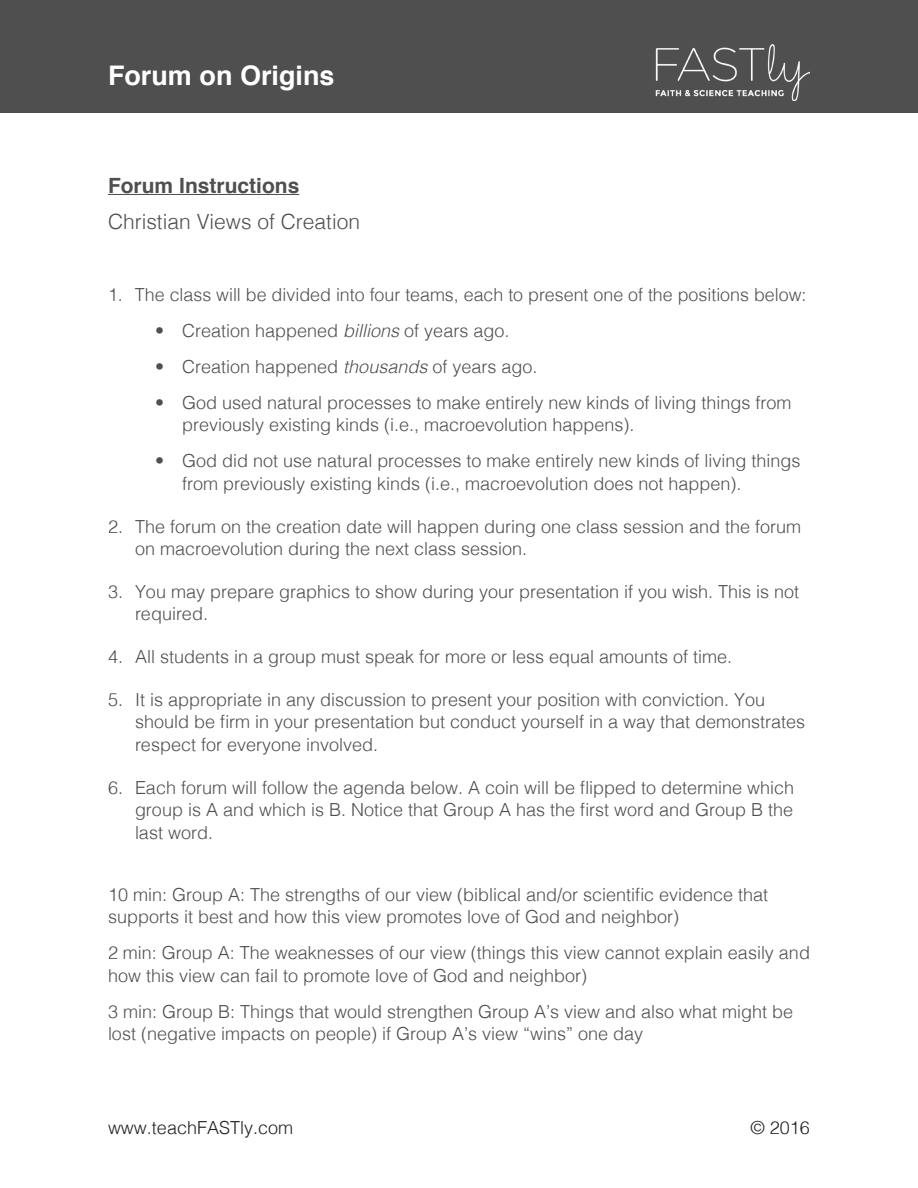
<style>
.page{position:relative;width:918px;height:1188px;background:#fff}
.page>*{position:absolute;margin:0;border:0;box-sizing:border-box;transform-origin:0 0}
.t1{font:700 27px "Helvetica";color:#fff}
.t2{font:300 21px "Helvetica";color:#504f4f}
.t3{font:700 21px "Helvetica";color:#504f4f}
.t4{font:300 18px/22.5px "Helvetica";color:#504f4f}
.t5{font:300 18px "Helvetica";color:#231f20}
.s1{font-style:italic}
</style>
<div class="page">
<div style="left:0;top:0;width:918px;height:112px;background:#504f4f"></div>
<img style="left:655px;top:45px;width:155px;height:56px">
<hr style="left:108px;top:194px;width:191px;height:1px;background:#504f4f">
<h1 class="t1" style="left:108px;top:54px;width:228px">Forum on Origins</h1>
<p class="t3" style="left:108px;top:169px;width:193px">Forum Instructions</p>
<p class="t2" style="left:108px;top:204px;width:254px">Christian Views of Creation</p>
<p class="t4" style="left:108px;top:282px;width:700px">1. The class will be divided into four teams, each to present one of the positions below:</p>
<p class="t4" style="left:155px;top:318px;width:356px">• Creation happened <span class="s1">billions</span> of years ago.</p>
<p class="t4" style="left:155px;top:354px;width:384px">• Creation happened <span class="s1">thousands</span> of years ago.</p>
<p class="t4" style="left:182px;top:390px;width:611px;text-indent:-27px">• God used natural processes to make entirely new kinds of living things from previously existing kinds (i.e., macroevolution happens).</p>
<p class="t4" style="left:182px;top:448px;width:620px;text-indent:-27px">• God did not use natural processes to make entirely new kinds of living things from previously existing kinds (i.e., macroevolution does not happen).</p>
<p class="t4" style="left:135px;top:514px;width:668px;text-indent:-27px">2. The forum on the creation date will happen during one class session and the forum on macroevolution during the next class session.</p>
<p class="t4" style="left:135px;top:579px;width:666px;text-indent:-27px">3. You may prepare graphics to show during your presentation if you wish. This is not required.</p>
<p class="t4" style="left:108px;top:644px;width:626px">4. All students in a group must speak for more or less equal amounts of time.</p>
<p class="t4" style="left:135px;top:687px;width:672px;text-indent:-27px">5. It is appropriate in any discussion to present your position with conviction. You should be firm in your presentation but conduct yourself in a way that demonstrates respect for everyone involved.</p>
<p class="t4" style="left:135px;top:775px;width:661px;text-align:justify;text-indent:-27px">6. Each forum will follow the agenda below. A coin will be flipped to determine which group is A and which is B. Notice that Group A has the first word and Group B the last word.</p>
<p class="t4" style="left:108px;top:882px;width:662px">10 min: Group A: The strengths of our view (biblical and/or scientific evidence that supports it best and how this view promotes love of God and neighbor)</p>
<p class="t4" style="left:108px;top:940px;width:703px">2 min: Group A: The weaknesses of our view (things this view cannot explain easily and how this view can fail to promote love of God and neighbor)</p>
<p class="t4" style="left:108px;top:999px;width:687px">3 min: Group B: Things that would strengthen Group A’s view and also what might be lost (negative impacts on people) if Group A’s view “wins” one day</p>
<p class="t5" style="left:108px;top:1112px;width:187px">www.teachFASTly.com</p>
<p class="t5" style="left:751px;top:1112px;width:61px">© 2016</p>
</div>
